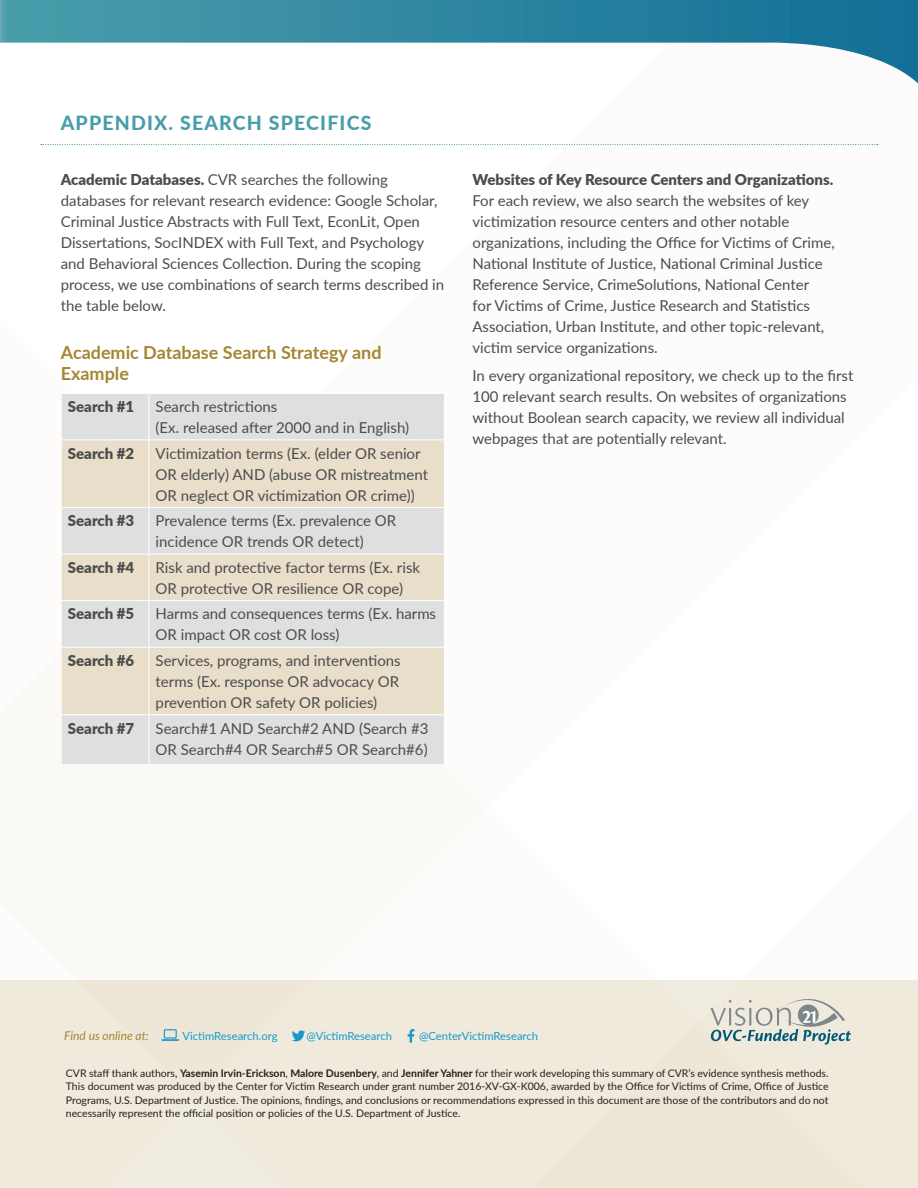
<style>
.page{position:relative;width:918px;height:1188px;background:#fff}
.page>*{position:absolute;margin:0;border:0;box-sizing:border-box;transform-origin:0 0}
.Head1{font:800 19.5px "Lato";letter-spacing:.06em;color:#469eaa}
.Head2{font:700 18px/21px "Lato";color:#a68633}
.Body{font:15px/21px "Lato";color:#4b4c4d}
.Body-2{font:900 15px "Lato";color:#4b4c4d}
.t1{font:italic 12px "Lato";color:#a68633}
.t2{font:11.25px "Lato";color:#169acb}
.t3{font:10.5px/13.5px "Lato";color:#231f20;text-align:justify}
.s1{font-weight:900}
.s2{font-weight:700}
</style>
<div class="page">
<div style="left:0;top:980px;width:918px;height:208px;background:#f0eadc"></div>
<svg style="left:711px;top:999px;width:140px;height:46px"></svg>
<svg style="left:0;top:0;width:918px;height:84px"></svg>
<svg style="left:41px;top:144px;width:837px;height:1px"></svg>
<div style="left:62px;top:394px;width:382px;height:370px;background:#dedfe1"></div>
<svg style="left:62px;top:441px;width:382px;height:273px;background:#e4ded1"></svg>
<hr style="left:148px;top:394px;width:1px;height:46px;background:#fff">
<hr style="left:61px;top:440px;width:88px;height:1px;background:#fff">
<hr style="left:149px;top:440px;width:296px;height:1px;background:#fff">
<hr style="left:148px;top:440px;width:1px;height:67px;background:#fff">
<hr style="left:61px;top:507px;width:88px;height:1px;background:#fff">
<hr style="left:149px;top:507px;width:296px;height:1px;background:#fff">
<hr style="left:148px;top:508px;width:1px;height:46px;background:#fff">
<hr style="left:61px;top:554px;width:88px;height:1px;background:#fff">
<hr style="left:149px;top:554px;width:296px;height:1px;background:#fff">
<hr style="left:148px;top:554px;width:1px;height:46px;background:#fff">
<hr style="left:61px;top:600px;width:88px;height:1px;background:#fff">
<hr style="left:149px;top:600px;width:296px;height:1px;background:#fff">
<hr style="left:148px;top:601px;width:1px;height:46px;background:#fff">
<hr style="left:61px;top:647px;width:88px;height:1px;background:#fff">
<hr style="left:149px;top:647px;width:296px;height:1px;background:#fff">
<hr style="left:148px;top:648px;width:1px;height:66px;background:#fff">
<hr style="left:61px;top:714px;width:88px;height:1px;background:#fff">
<hr style="left:149px;top:714px;width:296px;height:1px;background:#fff">
<hr style="left:148px;top:715px;width:1px;height:49px;background:#fff">
<svg style="left:161px;top:1029px;width:18px;height:12px"></svg>
<svg style="left:292px;top:1030px;width:13px;height:11px"></svg>
<svg style="left:408px;top:1029px;width:7px;height:14px"></svg>
<p class="Head1" style="left:61px;top:109px;width:312px">APPENDIX. SEARCH SPECIFICS</p>
<p class="Body" style="left:61px;top:169px;width:385px"><span class="s1">Academic Databases.</span> CVR searches the following databases for relevant research evidence: Google Scholar, Criminal Justice Abstracts with Full Text, EconLit, Open Dissertations, SocINDEX with Full Text, and Psychology and Behavioral Sciences Collection. During the scoping process, we use combinations of search terms described in the table below.</p>
<p class="Head2" style="left:61px;top:341px;width:322px">Academic Database Search Strategy and<br>Example</p>
<p class="Body-2" style="left:68px;top:395px;width:68px">Search #1</p>
<p class="Body" style="left:156px;top:396px;width:123px">Search restrictions</p>
<p class="Body" style="left:156px;top:417px;width:255px">(Ex. released after 2000 and in English)</p>
<p class="Body-2" style="left:68px;top:442px;width:68px">Search #2</p>
<p class="Body" style="left:156px;top:442px;width:274px">Victimization terms (Ex. (elder OR senior<br>OR elderly) AND (abuse OR mistreatment<br>OR neglect OR victimization OR crime))</p>
<p class="Body-2" style="left:68px;top:510px;width:68px">Search #3</p>
<p class="Body" style="left:156px;top:510px;width:242px">Prevalence terms (Ex. prevalence OR incidence OR trends OR detect)</p>
<p class="Body-2" style="left:68px;top:556px;width:68px">Search #4</p>
<p class="Body" style="left:156px;top:556px;width:266px">Risk and protective factor terms (Ex. risk<br>OR protective OR resilience OR cope)</p>
<p class="Body-2" style="left:68px;top:603px;width:68px">Search #5</p>
<p class="Body" style="left:156px;top:603px;width:282px">Harms and consequences terms (Ex. harms<br>OR impact OR cost OR loss)</p>
<p class="Body-2" style="left:68px;top:649px;width:68px">Search #6</p>
<p class="Body" style="left:156px;top:649px;width:247px;text-align:justify">Services, programs, and interventions terms (Ex. response OR advocacy OR prevention OR safety OR policies)</p>
<p class="Body-2" style="left:68px;top:717px;width:68px">Search #7</p>
<p class="Body" style="left:156px;top:717px;width:274px">Search#1 AND Search#2 AND (Search #3<br>OR Search#4 OR Search#5 OR Search#6)</p>
<p class="Body" style="left:472px;top:169px;width:364px"><span class="s1">Websites of Key Resource Centers and Organizations.<br></span>For each review, we also search the websites of key victimization resource centers and other notable organizations, including the Office for Victims of Crime, National Institute of Justice, National Criminal Justice Reference Service, CrimeSolutions, National Center<br>for Victims of Crime, Justice Research and Statistics Association, Urban Institute, and other topic-relevant, victim service organizations.</p>
<p class="Body" style="left:472px;top:364px;width:382px">In every organizational repository, we check up to the first 100 relevant search results. On websites of organizations without Boolean search capacity, we review all individual webpages that are potentially relevant.</p>
<p class="t1" style="left:64px;top:1027px;width:86px">Find us online at:</p>
<p class="t2" style="left:182px;top:1028px;width:97px">VictimResearch.org</p>
<p class="t2" style="left:306px;top:1028px;width:87px">@VictimResearch</p>
<p class="t2" style="left:419px;top:1028px;width:121px">@CenterVictimResearch</p>
<p class="t3" style="left:66px;top:1066px;width:764px">CVR staff thank authors, <span class="s2">Yasemin Irvin-Erickson</span>, <span class="s2">Malore Dusenbery</span>, and <span class="s2">Jennifer Yahner</span> for their work developing this summary of CVR’s evidence synthesis methods.<br>This document was produced by the Center for Victim Research under grant number 2016-XV-GX-K006, awarded by the Office for Victims of Crime, Office of Justice Programs, U.S. Department of Justice. The opinions, findings, and conclusions or recommendations expressed in this document are those of the contributors and do not necessarily represent the official position or policies of the U.S. Department of Justice.</p>
</div>
